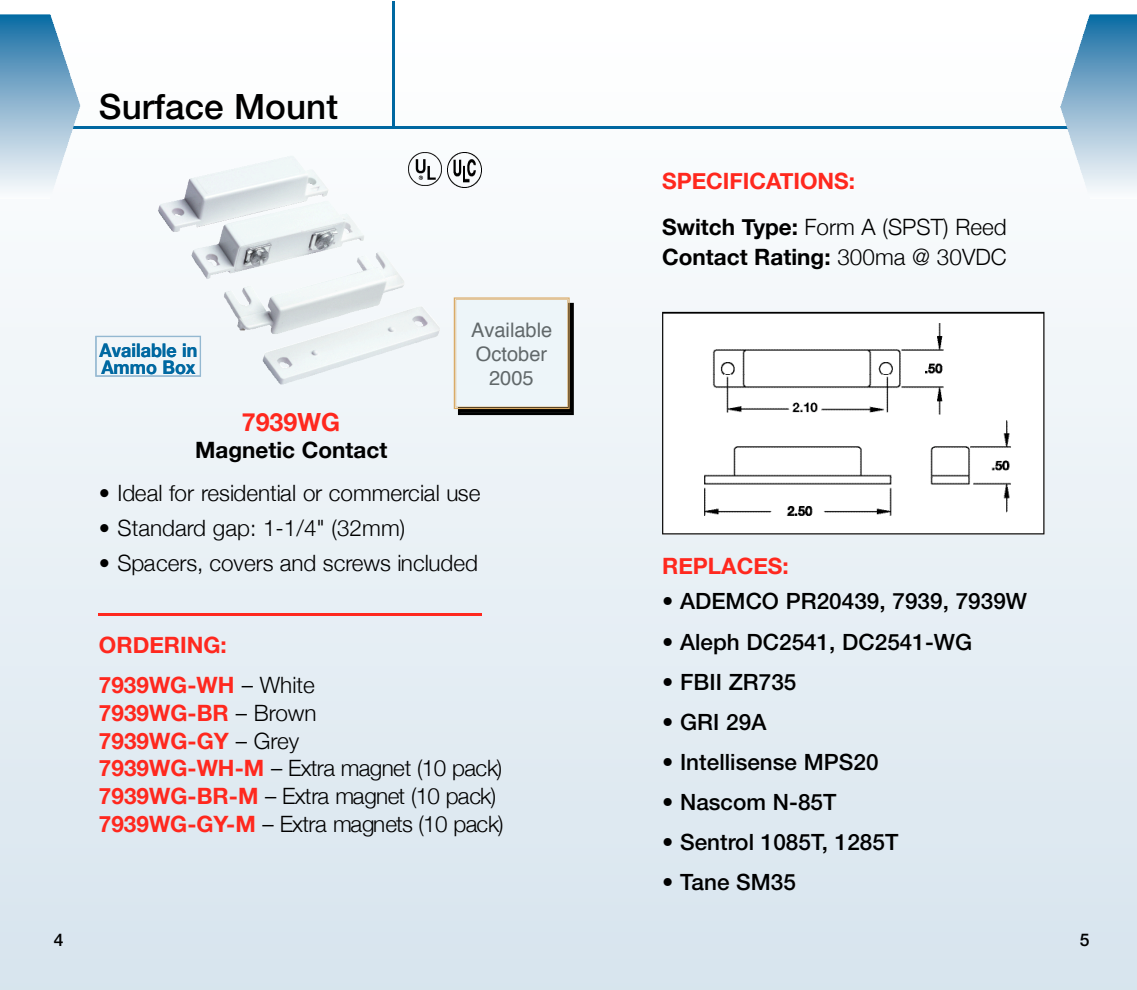
<style>
.page{position:relative;width:1137px;height:990px;background:#fff}
.page>*{position:absolute;margin:0;border:0;box-sizing:border-box;transform-origin:0 0}
.t1{font:500 35px "Helvetica Neue";color:#000}
.t2{font:700 25px "Helvetica Neue";color:#ff281e}
.t3{font:300 22.5px/27.5px "Helvetica Neue";letter-spacing:-.03em;color:#000}
.t4{font:500 22.5px "Helvetica Neue";color:#000}
.t5{font:300 22.5px "Helvetica Neue";color:#000}
.t6{font:700 22.5px/46.2px "Helvetica Neue";color:#ff281e}
.t7{font:700 22.5px "Helvetica Neue";color:#000}
.t8{font:20px/24px "Helvetica";color:#61686a;text-align:center}
.t9{font:700 18.75px/16.2px "Helvetica Neue";color:#0068a1;scale:.95 1}
.t10{font:500 17.5px "Helvetica Neue";color:#000}
.s1{font-weight:300;color:#000}
.s2{font-weight:700;color:#ff281e}
.s3{color:#000}
.s4{font-weight:300}
</style>
<div class="page">
<img style="left:574px;top:128px;width:562px;height:862px">
<hr style="left:572px;top:126px;width:495px;height:2px;background:#0068a1">
<img style="left:1060px;top:14px;width:76px;height:185px">
<img style="left:0;top:104px;width:574px;height:886px">
<hr style="left:0;top:126px;width:575px;height:2px;background:#0068a1">
<img style="left:0;top:14px;width:80px;height:185px">
<svg style="left:95px;top:336px;width:106px;height:41px"></svg>
<hr style="left:392px;top:1px;width:3px;height:126px;background:#0068a1">
<img style="left:158px;top:156px;width:171px;height:76px">
<hr style="left:99px;top:614px;width:383px;height:2px;background:#ff281e">
<svg style="left:662px;top:312px;width:382px;height:222px"></svg>
<img style="left:408px;top:152px;width:34px;height:34px">
<img style="left:447px;top:152px;width:35px;height:36px">
<svg style="left:454px;top:297px;width:120px;height:118px;background:#d7dbda"></svg>
<h1 class="t1" style="left:99px;top:94px;width:240px">Surface Mount</h1>
<p class="t9" style="left:100px;top:342px;width:104px">Available in<br>Ammo Box</p>
<p class="t2" style="left:242px;top:406px;width:100px">7939WG</p>
<p class="t7" style="left:195px;top:436px;width:194px">Magnetic Contact</p>
<p class="t8" style="left:471px;top:320px;width:83px">Available<br>October<br>2005</p>
<p class="t5" style="left:99px;top:480px;width:383px">• Ideal for residential or commercial use</p>
<p class="t5" style="left:99px;top:514px;width:308px">• Standard gap: 1-1/4" (32mm)</p>
<p class="t5" style="left:99px;top:549px;width:380px">• Spacers, covers and screws included</p>
<p class="t6" style="left:99px;top:624px;width:217px;line-height:40.8px">ORDERING:<br>7939WG-WH <span class="s1">– White</span></p>
<p class="t3" style="left:99px;top:699px;width:406px"><span class="s2">7939WG-BR</span> – Brown<br><span class="s2">7939WG-GY</span> – Grey<br><span class="s2">7939WG-WH-M</span> – Extra magnet (10 pack)<br><span class="s2">7939WG-BR-M</span> – Extra magnet (10 pack)<br><span class="s2">7939WG-GY-M</span> – Extra magnets (10 pack)</p>
<p class="t10" style="left:54px;top:933px;width:11px">4</p>
<p class="t6" style="left:662px;top:157px;width:346px">SPECIFICATIONS:<br><span class="s3">Switch Type:</span> <span class="s1">Form A (SPST) Reed</span></p>
<p class="t7" style="left:662px;top:243px;width:346px">Contact Rating: <span class="s4">300ma @ 30VDC</span></p>
<p class="t6" style="left:662px;top:542px;width:128px">REPLACES:</p>
<p class="t4" style="left:662px;top:593px;width:366px">• ADEMCO PR20439, 7939, 7939W</p>
<p class="t4" style="left:662px;top:634px;width:311px">• Aleph DC2541, DC2541-WG</p>
<p class="t4" style="left:662px;top:674px;width:136px">• FBII ZR735</p>
<p class="t4" style="left:662px;top:714px;width:106px">• GRI 29A</p>
<p class="t4" style="left:662px;top:754px;width:218px">• Intellisense MPS20</p>
<p class="t4" style="left:662px;top:794px;width:176px">• Nascom N-85T</p>
<p class="t4" style="left:662px;top:834px;width:238px">• Sentrol 1085T, 1285T</p>
<p class="t4" style="left:662px;top:874px;width:135px">• Tane SM35</p>
<p class="t10" style="left:1079px;top:933px;width:11px">5</p>
</div>
